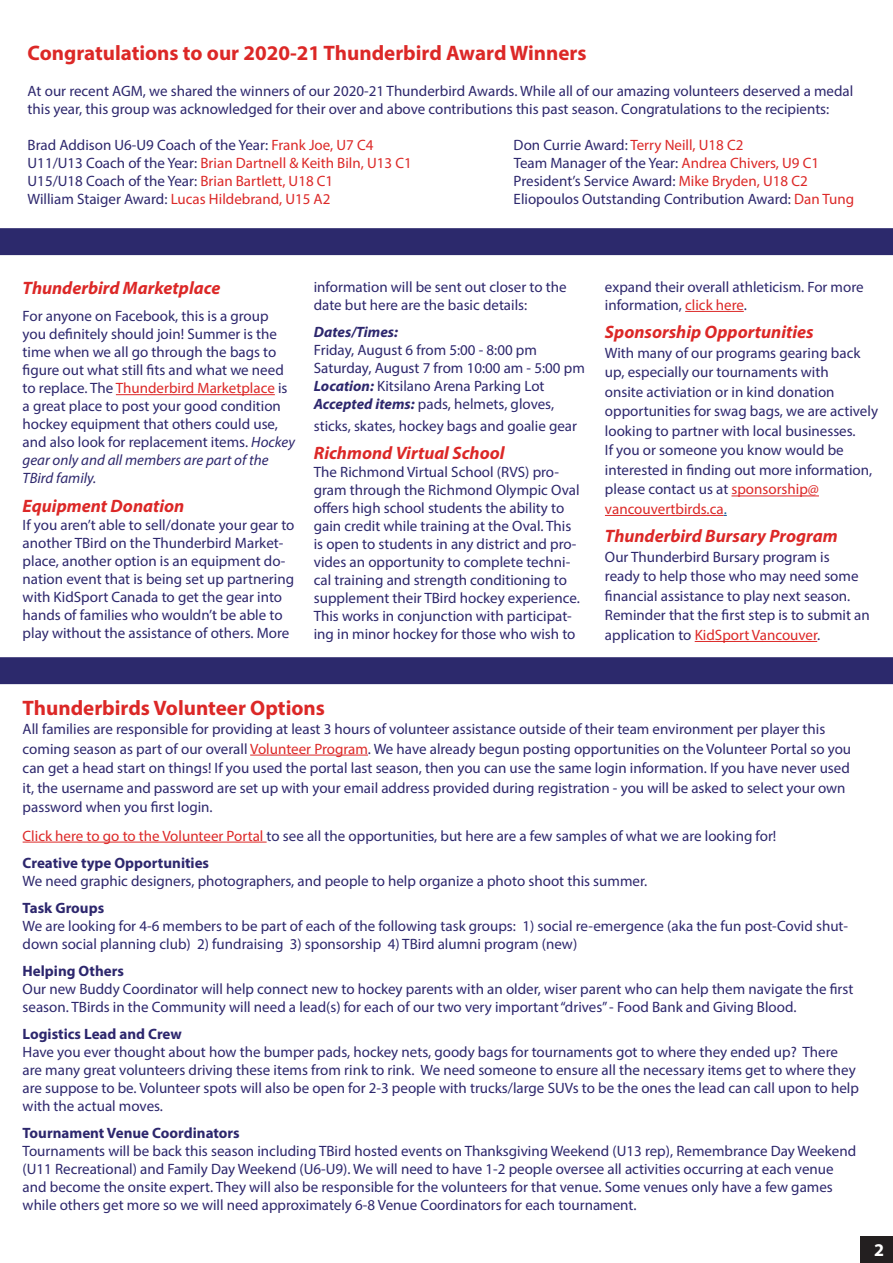
<style>
.page{position:relative;width:893px;height:1263px;background:#fff}
.page>*{position:absolute;margin:0;border:0;box-sizing:border-box;transform-origin:0 0}
.t1{font:700 21px "Myriad Pro";color:#dc2827}
.Body{font:italic 700 18px "Myriad Pro";color:#dc2827}
.t2{font:700 18px "Myriad Pro";color:#fff}
.Body-2{font:15px/18px "Myriad Pro";color:#2d276d}
.t3{font:15px "Myriad Pro";color:#dc2827}
.t4{font:700 15px "Myriad Pro";color:#2d276d}
.s1{color:#dc2827}
.s2{color:#2d276d}
.s3{font-style:italic}
.s4{font-weight:700;font-style:italic}
.s5{color:#175d9e}
.s6{font-weight:700}
</style>
<div class="page">
<hr style="left:116px;top:394px;width:159px;height:1px;background:#dc2827">
<hr style="left:685px;top:311px;width:59px;height:1px;background:#dc2827">
<hr style="left:731px;top:496px;width:88px;height:1px;background:#dc2827">
<hr style="left:605px;top:515px;width:119px;height:1px;background:#dc2827">
<hr style="left:695px;top:641px;width:122px;height:1px;background:#dc2827">
<hr style="left:250px;top:755px;width:118px;height:1px;background:#dc2827">
<hr style="left:23px;top:842px;width:244px;height:1px;background:#dc2827">
<div style="left:0;top:657px;width:893px;height:27px;background:#2c296c"></div>
<div style="left:0;top:228px;width:893px;height:27px;background:#2c296c"></div>
<div style="left:861px;top:1236px;width:32px;height:26px;background:#231f20"></div>
<p class="t1" style="left:28px;top:39px;width:560px">Congratulations to our 2020-21 Thunderbird Award Winners</p>
<p class="Body-2" style="left:28px;top:81px;width:827px">At our recent AGM, we shared the winners of our 2020-21 Thunderbird Awards. While all of our amazing volunteers deserved a medal this year, this group was acknowledged for their over and above contributions this past season. Congratulations to the recipients:</p>
<p class="Body-2" style="left:28px;top:135px;width:347px">Brad Addison U6-U9 Coach of the Year: <span class="s1">Frank Joe, U7 C4</span></p>
<p class="t3" style="left:514px;top:135px;width:231px"><span class="s2">Don Currie Award:</span> Terry Neill, U18 C2</p>
<p class="t3" style="left:28px;top:153px;width:386px"><span class="s2">U11/U13 Coach of the Year:</span> Brian Dartnell &amp; Keith Biln, U13 C1</p>
<p class="Body-2" style="left:514px;top:153px;width:307px">Team Manager of the Year: <span class="s1">Andrea Chivers, U9 C1</span></p>
<p class="Body-2" style="left:28px;top:171px;width:307px">U15/U18 Coach of the Year: <span class="s1">Brian Bartlett, U18 C1</span></p>
<p class="Body-2" style="left:514px;top:171px;width:296px">President’s Service Award: <span class="s1">Mike Bryden, U18 C2</span></p>
<p class="t3" style="left:28px;top:189px;width:304px"><span class="s2">William Staiger Award:</span> Lucas Hildebrand, U15 A2</p>
<p class="Body-2" style="left:514px;top:189px;width:342px">Eliopoulos Outstanding Contribution Award: <span class="s1">Dan Tung</span></p>
<p class="Body" style="left:23px;top:276px;width:199px">Thunderbird Marketplace</p>
<p class="Body-2" style="left:23px;top:307px;width:274px">For anyone on Facebook, this is a group you definitely should join! Summer is the time when we all go through the bags to figure out what still fits and what we need to replace. The <span class="s1">Thunderbird Marketplace</span> is a great place to post your good condition hockey equipment that others could use, and also look for replacement items. <span class="s3">Hockey gear only and all members are part of the TBird family.</span></p>
<p class="Body" style="left:23px;top:494px;width:163px">Equipment Donation</p>
<p class="Body-2" style="left:23px;top:515px;width:273px">If you aren’t able to sell/donate your gear to another TBird on the Thunderbird Market&shy;place, another option is an equipment do&shy;nation event that is being set up partnering with KidSport Canada to get the gear into hands of families who wouldn’t be able to play without the assistance of others. More</p>
<p class="Body-2" style="left:314px;top:278px;width:254px">information will be sent out closer to the date but here are the basic details:</p>
<p class="Body-2" style="left:314px;top:323px;width:273px"><span class="s4">Dates/Times:<br></span>Friday, August 6 from 5:00 - 8:00 pm Saturday, August 7 from 10:00 am - 5:00 pm <span class="s4">Location:</span> Kitsilano Arena Parking Lot <span class="s4">Accepted items:</span> pads, helmets, gloves,</p>
<p class="Body-2" style="left:314px;top:416px;width:265px">sticks, skates, hockey bags and goalie gear</p>
<p class="Body" style="left:314px;top:441px;width:192px">Richmond Virtual School</p>
<p class="Body-2" style="left:314px;top:463px;width:267px">The Richmond Virtual School (RVS) pro&shy;gram through the Richmond Olympic Oval offers high school students the ability to gain credit while training at the Oval. This is open to students in any district and pro&shy;vides an opportunity to complete techni&shy;cal training and strength conditioning to supplement their TBird hockey experience.<br>This works in conjunction with participat&shy;ing in minor hockey for those who wish to</p>
<p class="Body-2" style="left:605px;top:278px;width:260px">expand their overall athleticism. For more information, <span class="s1">click here</span>.</p>
<p class="Body" style="left:605px;top:321px;width:210px">Sponsorship Opportunities</p>
<p class="Body-2" style="left:605px;top:343px;width:275px;line-height:19.5px">With many of our programs gearing back up, especially our tournaments with<br>onsite activiation or in kind donation opportunities for swag bags, we are actively looking to partner with local businesses.<br>If you or someone you know would be interested in finding out more information, please contact us at <span class="s1">sponsorship@ vancouvertbirds.ca</span><span class="s5">.</span></p>
<p class="Body" style="left:605px;top:525px;width:234px">Thunderbird Bursary Program</p>
<p class="Body-2" style="left:605px;top:547px;width:266px;line-height:19.5px">Our Thunderbird Bursary program is<br>ready to help those who may need some financial assistance to play next season.<br>Reminder that the first step is to submit an application to <span class="s1">KidSport Vancouver</span>.</p>
<p class="t1" style="left:23px;top:694px;width:304px">Thunderbirds Volunteer Options</p>
<p class="Body-2" style="left:23px;top:719px;width:830px;line-height:19.5px">All families are responsible for providing at least 3 hours of volunteer assistance outside of their team environment per player this coming season as part of our overall <span class="s1">Volunteer Program</span>. We have already begun posting opportunities on the Volunteer Portal so you can get a head start on things! If you used the portal last season, then you can use the same login information. If you have never used it, the username and password are set up with your email address provided during registration - you will be asked to select your own password when you first login.</p>
<p class="Body-2" style="left:23px;top:826px;width:755px"><span class="s1">Click here to go to the Volunteer Portal</span> to see all the opportunities, but here are a few samples of what we are looking for!</p>
<p class="t4" style="left:23px;top:853px;width:188px">Creative type Opportunities</p>
<p class="Body-2" style="left:23px;top:871px;width:626px">We need graphic designers, photographers, and people to help organize a photo shoot this summer.</p>
<p class="t4" style="left:23px;top:898px;width:83px">Task Groups</p>
<p class="Body-2" style="left:23px;top:916px;width:827px">We are looking for 4-6 members to be part of each of the following task groups: 1) social re-emergence (aka the fun post-Covid shut&shy;down social planning club) 2) fundraising 3) sponsorship 4) TBird alumni program (new)</p>
<p class="t4" style="left:23px;top:961px;width:103px">Helping Others</p>
<p class="Body-2" style="left:23px;top:979px;width:832px">Our new Buddy Coordinator will help connect new to hockey parents with an older, wiser parent who can help them navigate the first season. TBirds in the Community will need a lead(s) for each of our two very important “drives” - Food Bank and Giving Blood.</p>
<p class="t4" style="left:23px;top:1024px;width:161px">Logistics Lead and Crew</p>
<p class="Body-2" style="left:23px;top:1042px;width:838px">Have you ever thought about how the bumper pads, hockey nets, goody bags for tournaments got to where they ended up? There are many great volunteers driving these items from rink to rink. We need someone to ensure all the necessary items get to where they are suppose to be. Volunteer spots will also be open for 2-3 people with trucks/large SUVs to be the ones the lead can call upon to help with the actual moves.</p>
<p class="Body-2" style="left:23px;top:1123px;width:835px"><span class="s6">Tournament Venue Coordinators<br></span>Tournaments will be back this season including TBird hosted events on Thanksgiving Weekend (U13 rep), Remembrance Day Weekend (U11 Recreational) and Family Day Weekend (U6-U9). We will need to have 1-2 people oversee all activities occurring at each venue and become the onsite expert. They will also be responsible for the volunteers for that venue. Some venues only have a few games while others get more so we will need approximately 6-8 Venue Coordinators for each tournament.</p>
<p class="t2" style="left:874px;top:1238px;width:11px">2</p>
</div>
